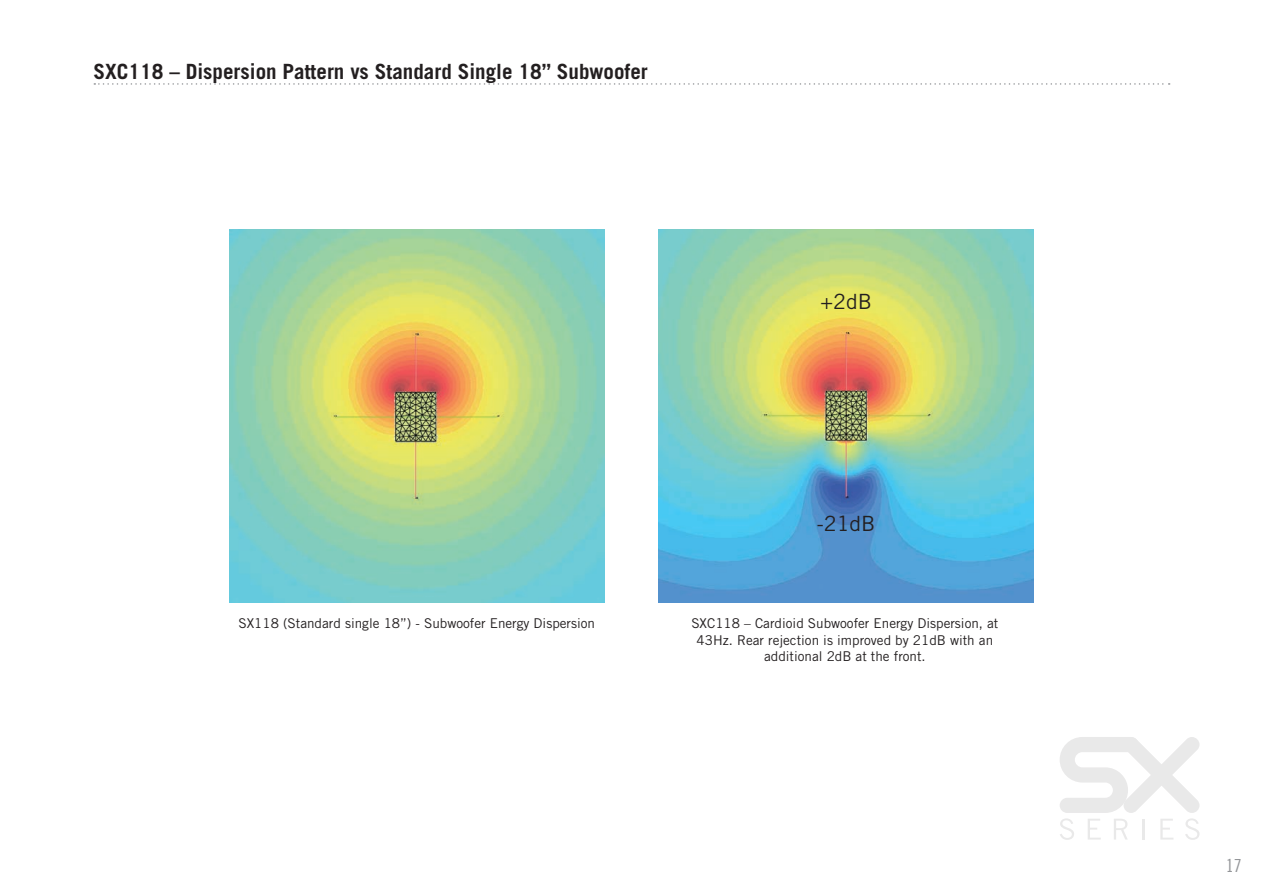
<style>
.page{position:relative;width:1263px;height:893px;background:#fff}
.page>*{position:absolute;margin:0;border:0;box-sizing:border-box;transform-origin:0 0}
.t1{font:700 21px "Trade Gothic LT Std";color:#231f20}
.t2{font:21px "Trade Gothic LT Std";color:#231f20}
.t3{font:18px "Trade Gothic LT Std Cn 18";color:#939598}
.t4{font:13.5px/16.5px "Trade Gothic LT Std";color:#231f20;text-align:center}
</style>
<div class="page">
<svg style="left:1060px;top:737px;width:139px;height:103px"></svg>
<svg style="left:94px;top:83px;width:1076px;height:2px"></svg>
<img style="left:659px;top:229px;width:374px;height:373px">
<img style="left:230px;top:229px;width:374px;height:373px">
<h1 class="t1" style="left:94px;top:59px;width:556px">SXC118 – Dispersion Pattern vs Standard Single 18” Subwoofer</h1>
<h1 class="t2" style="left:820px;top:289px;width:53px">+2dB</h1>
<h1 class="t2" style="left:817px;top:511px;width:60px">-21dB</h1>
<p class="t4" style="left:239px;top:615px;width:358px">SX118 (Standard single 18”) - Subwoofer Energy Dispersion</p>
<p class="t4" style="left:691px;top:615px;width:309px">SXC118 – Cardioid Subwoofer Energy Dispersion, at<br>43Hz. Rear rejection is improved by 21dB with an additional 2dB at the front.</p>
<h2 class="t3" style="left:1226px;top:855px;width:17px">17</h2>
</div>
